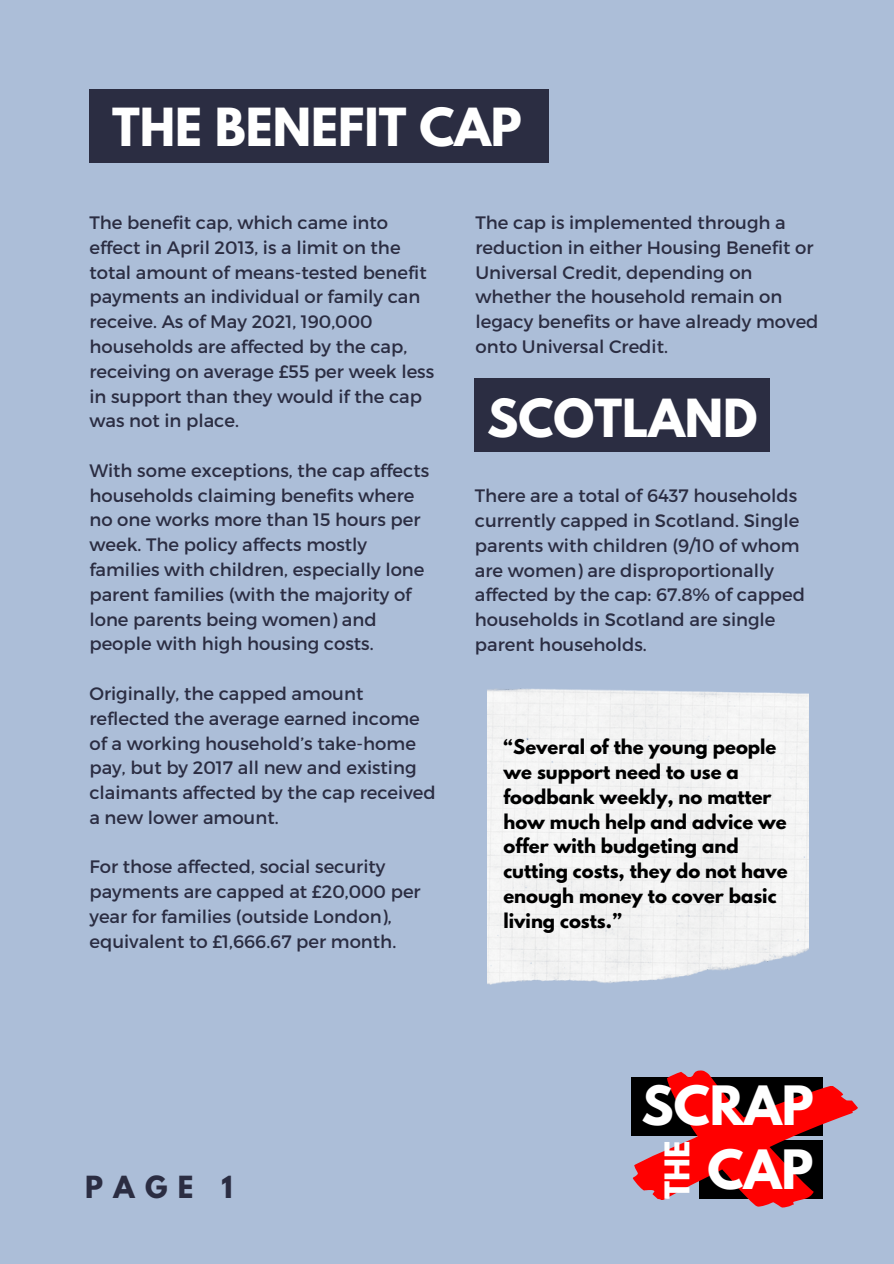
<style>
.page{position:relative;width:894px;height:1264px;background:#fff}
.page>*{position:absolute;margin:0;border:0;box-sizing:border-box;transform-origin:0 0}
.t1{font:700 48px "League Spartan";color:#fff}
.t2{font:700 46.5px "League Spartan";color:#fff}
.t3{font:700 30.15px "League Spartan";color:#fff}
.t4{font:700 27px "League Spartan";color:#2b2d42}
.t5{font:18px/24.8px "Montserrat";color:#2b2d42}
.t6{font:700 18px/24.8px "League Spartan";color:#000}
</style>
<div class="page">
<div style="left:0;top:0;width:893px;height:1263px;background:#acbed8"></div>
<div style="left:89px;top:89px;width:460px;height:74px;background:#2b2d42"></div>
<svg style="left:631px;top:1070px;width:227px;height:138px"></svg>
<img style="left:487px;top:688px;width:321px;height:296px">
<div style="left:474px;top:378px;width:295px;height:73px;background:#2b2d42"></div>
<p class="t2" style="left:112px;top:104px;width:411px">THE BENEFIT CAP</p>
<p class="t5" style="left:89px;top:209px;width:346px">The benefit cap, which came into effect in April 2013, is a limit on the total amount of means-tested benefit payments an individual or family can receive. As of May 2021, 190,000 households are affected by the cap, receiving on average £55 per week less in support than they would if the cap was not in place.</p>
<p class="t5" style="left:89px;top:457px;width:341px">With some exceptions, the cap affects households claiming benefits where no one works more than 15 hours per week. The policy affects mostly families with children, especially lone parent families (with the majority of lone parents being women) and people with high housing costs.</p>
<p class="t5" style="left:89px;top:680px;width:348px">Originally, the capped amount reflected the average earned income of a working household’s take-home pay, but by 2017 all new and existing claimants affected by the cap received a new lower amount.</p>
<p class="t5" style="left:89px;top:853px;width:333px">For those affected, social security payments are capped at £20,000 per year for families (outside London), equivalent to £1,666.67 per month.</p>
<p class="t5" style="left:475px;top:209px;width:344px">The cap is implemented through a reduction in either Housing Benefit or<br>Universal Credit, depending on whether the household remain on legacy benefits or have already moved onto Universal Credit.</p>
<p class="t2" style="left:487px;top:395px;width:272px">SCOTLAND</p>
<p class="t5" style="left:474px;top:482px;width:331px">There are a total of 6437 households currently capped in Scotland. Single parents with children (9/10 of whom are women) are disproportionally affected by the cap: 67.8% of capped households in Scotland are single parent households.</p>
<p class="t6" style="left:503px;top:737px;width:285px">“Several of the young people we support need to use a foodbank weekly, no matter how much help and advice we offer with budgeting and cutting costs, they do not have enough money to cover basic living costs.”</p>
<p class="t4" style="left:85px;top:1174px;width:149px">PAGE 1</p>
<p class="t1" style="left:641px;top:1081px;width:174px">SCRAP</p>
<p class="t3" style="left:662px;top:1198px;width:60px;rotate:-90deg">THE</p>
<p class="t1" style="left:707px;top:1145px;width:107px">CAP</p>
</div>
